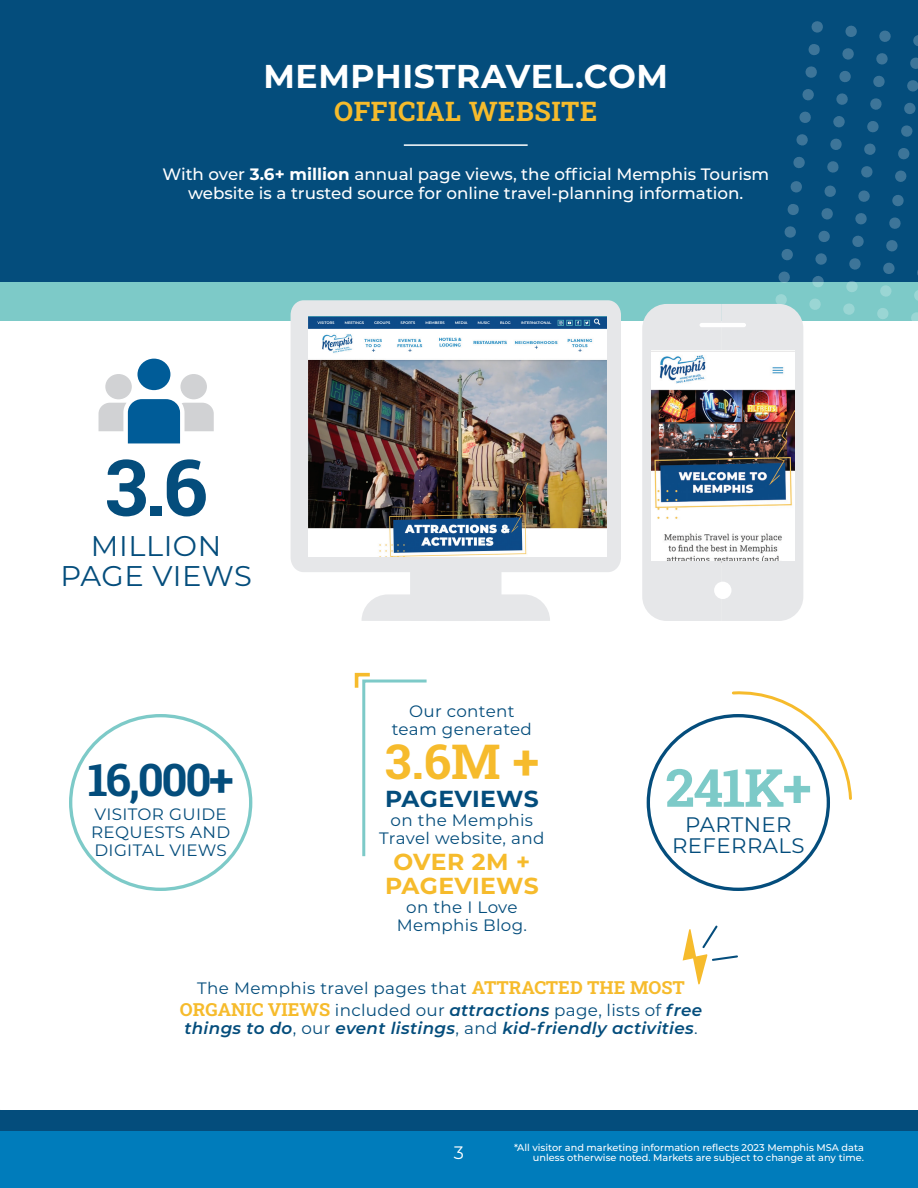
<style>
.page{position:relative;width:918px;height:1188px;background:#fff}
.page>*{position:absolute;margin:0;border:0;box-sizing:border-box;transform-origin:0 0}
.t1{font:700 78px "Roboto Slab";color:#044d7c}
.t2{font:700 52.5px "Roboto Slab";color:#7dcac8}
.t3{font:700 48.3px "Roboto Slab";color:#f6bb2c}
.t4{font:700 45px "Roboto Slab";color:#044d7c}
.t5{font:700 33px "Montserrat";letter-spacing:.02em;color:#fff}
.t6{font:28.5px "Montserrat";letter-spacing:.02em;color:#044d7c}
.t7{font:700 27px "Roboto Slab";letter-spacing:.02em;color:#f6bb2c}
.t8{font:700 23.1px/24px "Montserrat";letter-spacing:.01em;color:#f6bb2c;text-align:center}
.t9{font:700 23.1px "Montserrat";letter-spacing:.01em;color:#044d7c}
.t10{font:21px/21px "Montserrat";letter-spacing:.02em;color:#044d7c;text-align:center}
.t11{font:18px "Montserrat";color:#fff}
.t12{font:16.5px/18px "Montserrat";letter-spacing:.02em;color:#044d7c;text-align:center}
.Main_Header_Large{font:500 16.5px/19.5px "Montserrat";color:#fff;text-align:center}
.t13{font:italic 600 16.5px "Montserrat";letter-spacing:.02em;color:#044d7c}
.t14{font:500 9.75px/10.5px "Montserrat";color:#fff;text-align:right}
.s1{font-weight:700}
.s2{font-family:"Roboto Slab";font-weight:700;font-size:18px;color:#f6bb2c}
.s3{font-weight:600;font-style:italic}
.s4{font-weight:400;font-style:normal}
</style>
<div class="page">
<div style="left:0;top:0;width:918px;height:294px;background:#044d7c"></div>
<div style="left:0;top:282px;width:918px;height:39px;background:#7dcac8"></div>
<div style="left:0;top:1130px;width:918px;height:58px;background:#007cbb"></div>
<div style="left:0;top:1110px;width:918px;height:20px;background:#044d7c"></div>
<div style="left:291px;top:300px;width:330px;height:272px;background:#e6e7e9"></div>
<svg style="left:362px;top:566px;width:188px;height:55px"></svg>
<img style="left:309px;top:317px;width:298px;height:240px">
<svg style="left:642px;top:21px;width:276px;height:600px"></svg>
<div style="left:714px;top:582px;width:18px;height:17px;background:#fff;border-radius:50%"></div>
<img style="left:652px;top:351px;width:142px;height:210px">
<div style="left:105px;top:374px;width:27px;height:25px;background:#d1d2d4;border-radius:50%"></div>
<div style="left:180px;top:374px;width:27px;height:25px;background:#d1d2d4;border-radius:50%"></div>
<div style="left:137px;top:359px;width:33px;height:31px;background:#005c98;border-radius:50%"></div>
<svg style="left:99px;top:399px;width:115px;height:44px"></svg>
<hr style="left:404px;top:144px;width:124px;height:2px;background:#fff">
<svg style="left:354px;top:672px;width:73px;height:185px"></svg>
<svg style="left:730px;top:691px;width:122px;height:111px"></svg>
<svg style="left:683px;top:925px;width:55px;height:59px"></svg>
<p class="t5" style="left:263px;top:53px;width:406px">MEMPHISTRAVEL.COM</p>
<p class="t7" style="left:334px;top:92px;width:265px">OFFICIAL WEBSITE</p>
<p class="Main_Header_Large" style="left:162px;top:164px;width:608px">With over <span class="s1">3.6+ million</span> annual page views, the official Memphis Tourism website is a trusted source for online travel-planning information.</p>
<p class="t1" style="left:105px;top:434px;width:104px">3.6</p>
<p class="t6" style="left:91px;top:527px;width:132px">MILLION</p>
<p class="t6" style="left:60px;top:557px;width:193px">PAGE VIEWS</p>
<p class="t4" style="left:88px;top:749px;width:147px">16,000+</p>
<p class="t12" style="left:91px;top:805px;width:141px;text-align:left">VISITOR GUIDE<br>REQUESTS AND<br>DIGITAL VIEWS</p>
<p class="t12" style="left:392px;top:702px;width:142px">Our content team generated</p>
<p class="t3" style="left:385px;top:728px;width:156px">3.6M +</p>
<p class="t9" style="left:385px;top:782px;width:155px">PAGEVIEWS</p>
<p class="t12" style="left:379px;top:811px;width:167px">on the Memphis<br>Travel website, and</p>
<p class="t8" style="left:385px;top:848px;width:155px">OVER 2M +<br>PAGEVIEWS</p>
<p class="t12" style="left:397px;top:898px;width:132px">on the I Love<br>Memphis Blog.</p>
<p class="t2" style="left:665px;top:752px;width:148px">241K+</p>
<p class="t10" style="left:672px;top:814px;width:134px">PARTNER<br>REFERRALS</p>
<p class="t12" style="left:180px;top:977px;width:524px;line-height:21.6px">The Memphis travel pages that <span class="s2">ATTRACTED THE MOST<br>ORGANIC VIEWS</span> included our <span class="s3">attractions</span> page, lists of <span class="s3">free</span></p>
<p class="t13" style="left:184px;top:1016px;width:515px">things to do<span class="s4">, our</span> event listings<span class="s4">, and</span> kid-friendly activities<span class="s4">.</span></p>
<p class="t11" style="left:454px;top:1140px;width:12px">3</p>
<p class="t14" style="left:514px;top:1141px;width:351px">*All visitor and marketing information reflects 2023 Memphis MSA data unless otherwise noted. Markets are subject to change at any time.</p>
</div>
